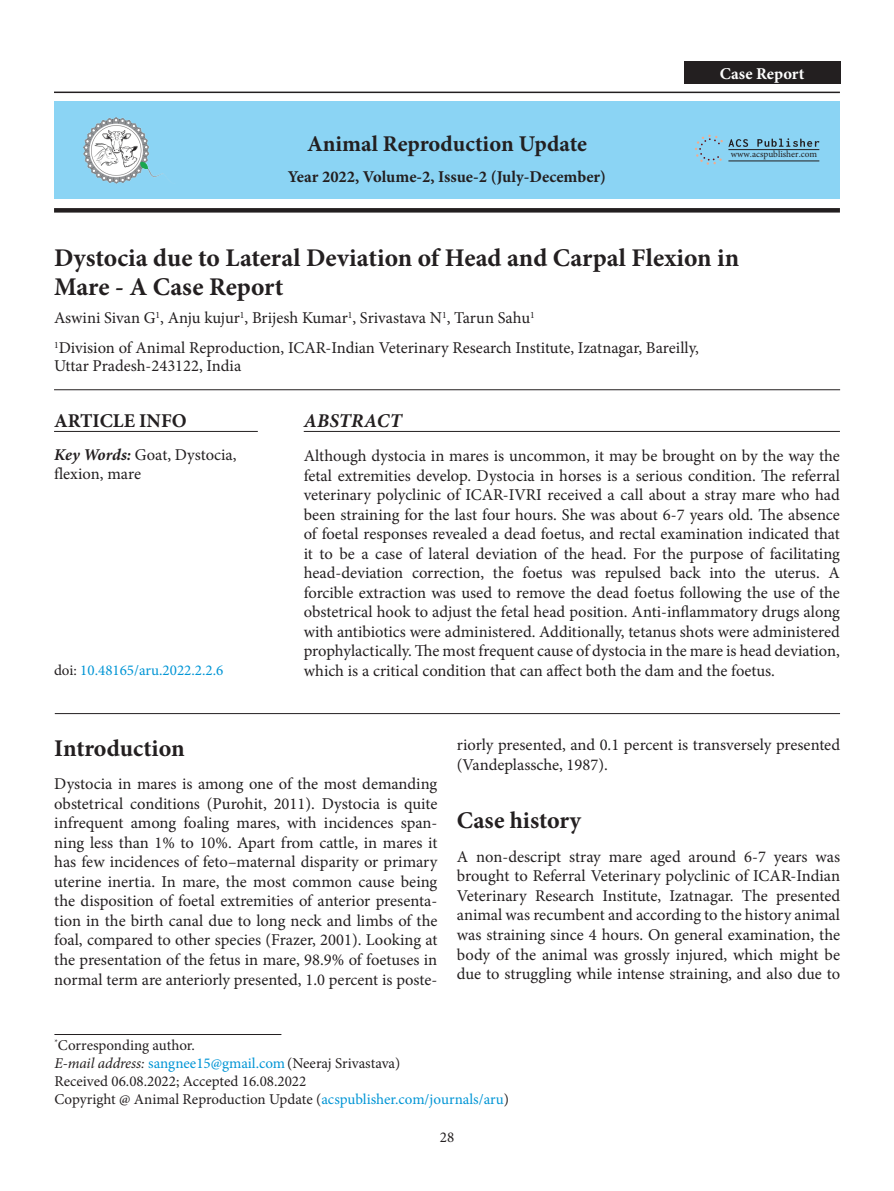
<style>
.page{position:relative;width:894px;height:1191px;background:#fff}
.page>*{position:absolute;margin:0;border:0;box-sizing:border-box;transform-origin:0 0}
.article_title{font:700 25.5px/28.5px "Minion Pro";color:#231f20}
.head-1{font:700 24px "Minion Pro";color:#231f20}
.t1{font:700 22.5px "Minion Pro";color:#231f20}
.Article_Info{font:700 19.5px "Minion Pro";color:#231f20}
.Abstract{font:italic 700 19.5px "Minion Pro";letter-spacing:.01em;color:#231f20}
.para-1{font:16.5px/19.5px "Minion Pro";color:#231f20;text-align:justify}
.abstract_text{font:16.5px/19.5px "Minion Pro";color:#231f20;text-align:justify}
.author_name{font:16.5px/18px "Minion Pro";letter-spacing:-.005em;color:#231f20}
.t2{font:700 16.5px "Minion Pro";color:#231f20}
.Article_info_text{font:16.5px/18.9px "Minion Pro";color:#231f20}
.t3{font:700 16.5px "Minion Pro";letter-spacing:.005em;color:#fff}
.Email_Section{font:15px "Minion Pro";color:#231f20}
.Email_Section-2{font:15px "Minion Pro";color:#0095d5}
.Corresponding_author{font:15px "Minion Pro";letter-spacing:-.005em;color:#231f20}
.t4{font:9.3px "Minion Pro";color:#231f20}
.s1{font-weight:700;font-style:italic}
.s2{color:#231f20}
.s3{font-style:italic;color:#231f20}
.s4{color:#0095d5}
</style>
<div class="page">
<hr style="left:54px;top:431px;width:204px;height:1px;background:#231f20">
<hr style="left:303px;top:431px;width:536px;height:1px;background:#231f20">
<hr style="left:55px;top:713px;width:784px;height:1px;background:#231f20">
<hr style="left:54px;top:1033px;width:227px;height:1px;background:#231f20">
<hr style="left:54px;top:92px;width:785px;height:1px;background:#231f20">
<svg style="left:54px;top:208px;width:785px;height:4px;background:#272324"></svg>
<div style="left:54px;top:102px;width:785px;height:97px;background:#8bd4f4"></div>
<hr style="left:54px;top:389px;width:785px;height:1px;background:#231f20">
<div style="left:683px;top:62px;width:157px;height:22px;background:#231f20"></div>
<img style="left:83px;top:117px;width:81px;height:67px">
<svg style="left:728px;top:139px;width:19px;height:8px"></svg>
<svg style="left:757px;top:138px;width:62px;height:9px"></svg>
<svg style="left:695px;top:135px;width:27px;height:30px"></svg>
<hr style="left:728px;top:149px;width:91px;height:1px;background:#231f20">
<hr style="left:728px;top:160px;width:91px;height:1px;background:#231f20">
<p class="t1" style="left:307px;top:128px;width:281px">Animal Reproduction Update</p>
<p class="t2" style="left:288px;top:165px;width:319px">Year 2022, Volume-2, Issue-2 (July-December)</p>
<p class="t3" style="left:719px;top:62px;width:86px">Case Report</p>
<p class="t4" style="left:730px;top:148px;width:88px">www.acspublisher.com</p>
<p class="article_title" style="left:54px;top:244px;width:686px">Dystocia due to Lateral Deviation of Head and Carpal Flexion in<br>Mare - A Case Report</p>
<p class="author_name" style="left:54px;top:309px;width:482px">Aswini Sivan G<sup>1</sup>, Anju kujur<sup>1</sup>, Brijesh Kumar<sup>1</sup>, Srivastava N<sup>1</sup>, Tarun Sahu<sup>1</sup></p>
<p class="author_name" style="left:54px;top:339px;width:646px"><sup>1</sup>Division of Animal Reproduction, ICAR-Indian Veterinary Research Institute, Izatnagar, Bareilly,<br>Uttar Pradesh-243122, India</p>
<p class="Article_Info" style="left:54px;top:406px;width:134px">ARTICLE INFO</p>
<p class="Article_info_text" style="left:54px;top:446px;width:184px"><span class="s1">Key Words:</span> Goat, Dystocia, flexion, mare</p>
<p class="Abstract" style="left:304px;top:406px;width:99px">ABSTRACT</p>
<p class="abstract_text" style="left:303px;top:446px;width:537px">Although dystocia in mares is uncommon, it may be brought on by the way the fetal extremities develop. Dystocia in horses is a serious condition. The referral veterinary polyclinic of ICAR-IVRI received a call about a stray mare who had been straining for the last four hours. She was about 6-7 years old. The absence of foetal responses revealed a dead foetus, and rectal examination indicated that it to be a case of lateral deviation of the head. For the purpose of facilitating head-deviation correction, the foetus was repulsed back into the uterus. A forcible extraction was used to remove the dead foetus following the use of the obstetrical hook to adjust the fetal head position. Anti-inflammatory drugs along with antibiotics were administered. Additionally, tetanus shots were administered prophylactically. The most frequent cause of dystocia in the mare is head deviation, which is a critical condition that can affect both the dam and the foetus.</p>
<p class="Email_Section-2" style="left:54px;top:660px;width:171px"><span class="s2">doi:</span> 10.48165/aru.2022.2.2.6</p>
<p class="head-1" style="left:54px;top:730px;width:132px">Introduction</p>
<p class="para-1" style="left:54px;top:774px;width:384px">Dystocia in mares is among one of the most demanding obstetrical conditions (Purohit, 2011). Dystocia is quite infrequent among foaling mares, with incidences span&shy;ning less than 1% to 10%. Apart from cattle, in mares it has few incidences of feto–maternal disparity or primary uterine inertia. In mare, the most common cause being the disposition of foetal extremities of anterior presenta&shy;tion in the birth canal due to long neck and limbs of the foal, compared to other species (Frazer, 2001). Looking at the presentation of the fetus in mare, 98.9% of foetuses in normal term are anteriorly presented, 1.0 percent is poste-</p>
<p class="para-1" style="left:457px;top:735px;width:384px">riorly presented, and 0.1 percent is transversely presented (Vandeplassche, 1987).</p>
<p class="head-1" style="left:457px;top:803px;width:126px">Case history</p>
<p class="para-1" style="left:457px;top:846px;width:384px">A non-descript stray mare aged around 6-7 years was brought to Referral Veterinary polyclinic of ICAR-Indian Veterinary Research Institute, Izatnagar. The presented animal was recumbent and according to the history animal was straining since 4 hours. On general examination, the body of the animal was grossly injured, which might be due to struggling while intense straining, and also due to</p>
<p class="Corresponding_author" style="left:54px;top:1034px;width:142px"><sup>*</sup>Corresponding author.</p>
<p class="Email_Section-2" style="left:54px;top:1052px;width:347px"><span class="s3">E-mail address:</span> sangnee15@gmail.com<span class="s2">(Neeraj Srivastava)</span></p>
<p class="Email_Section" style="left:54px;top:1070px;width:253px">Received 06.08.2022; Accepted 16.08.2022</p>
<p class="Email_Section" style="left:54px;top:1088px;width:456px">Copyright @ Animal Reproduction Update (<span class="s4">acspublisher.com/journals/aru</span>)</p>
<p class="Email_Section" style="left:439px;top:1127px;width:16px">28</p>
</div>
